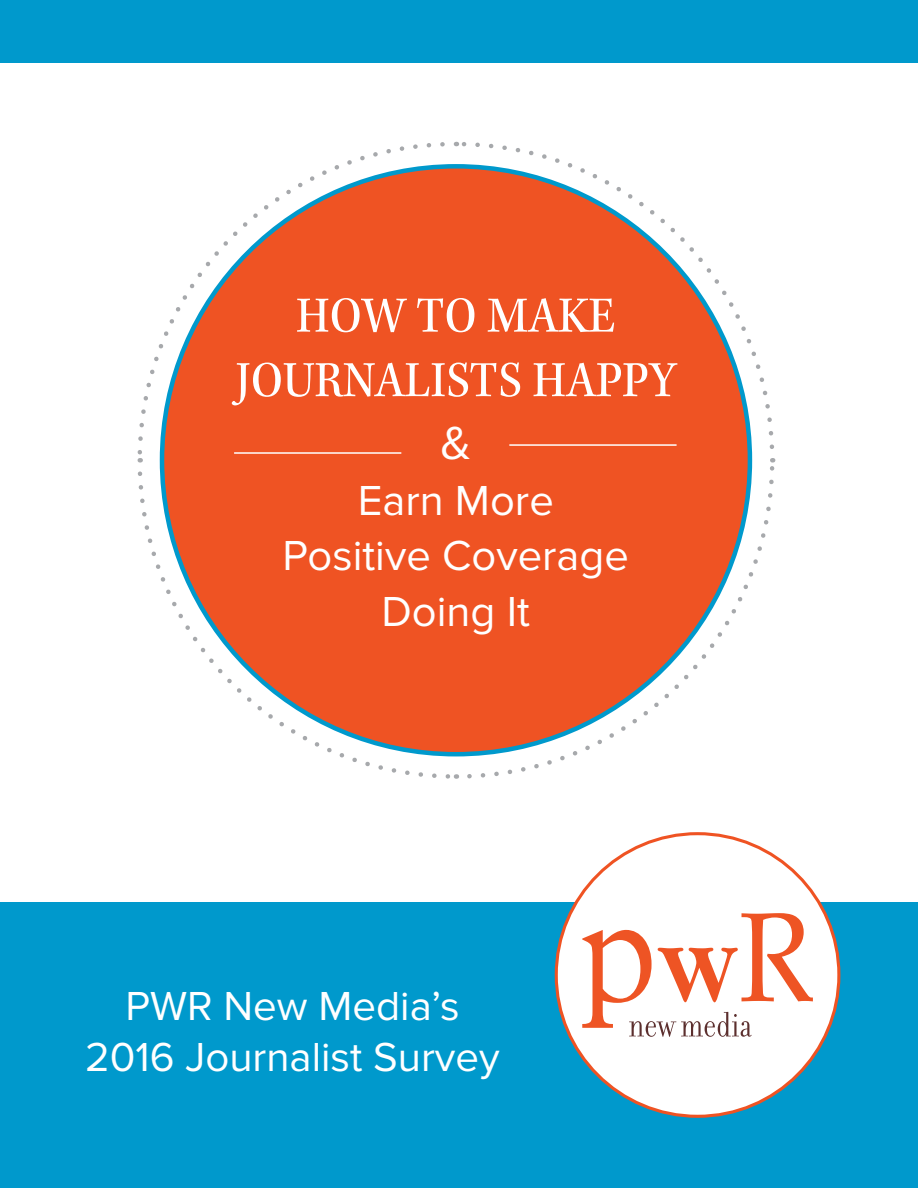
<style>
.page{position:relative;width:918px;height:1188px;background:#fff}
.page>*{position:absolute;margin:0;border:0;box-sizing:border-box;transform-origin:0 0}
.t1{font:52.5px/64.5px "Kepler Std Scn";letter-spacing:-.005em;color:#fff;text-align:center}
.t2{font:48px "Proxima Nova";color:#fff}
.t3{font:43.5px/55.5px "Proxima Nova";color:#fff;text-align:center}
.t4{font:42px/51px "Proxima Nova";color:#fff;text-align:center}
</style>
<div class="page">
<div style="left:0;top:903px;width:918px;height:285px;background:#09c"></div>
<div style="left:162px;top:166px;width:588px;height:588px;background:#ef5323;border-radius:50%"></div>
<svg style="left:465px;top:462px;width:310px;height:317px"></svg>
<svg style="left:458px;top:142px;width:316px;height:310px"></svg>
<svg style="left:137px;top:142px;width:310px;height:316px"></svg>
<svg style="left:137px;top:469px;width:317px;height:310px"></svg>
<div style="left:556px;top:834px;width:283px;height:282px;background:#fff;border-radius:50%"></div>
<svg style="left:582px;top:913px;width:231px;height:124px"></svg>
<hr style="left:234px;top:452px;width:167px;height:2px;background:#fff">
<hr style="left:509px;top:444px;width:168px;height:2px;background:#fff">
<div style="left:0;top:0;width:918px;height:63px;background:#09c"></div>
<p class="t1" style="left:236px;top:285px;width:442px">HOW TO MAKE<br>JOURNALISTS HAPPY</p>
<p class="t2" style="left:440px;top:416px;width:32px">&amp;</p>
<p class="t3" style="left:283px;top:473px;width:348px">Earn More<br>Positive Coverage<br>Doing It</p>
<p class="t4" style="left:85px;top:981px;width:416px">PWR New Media’s<br>2016 Journalist Survey</p>
</div>
